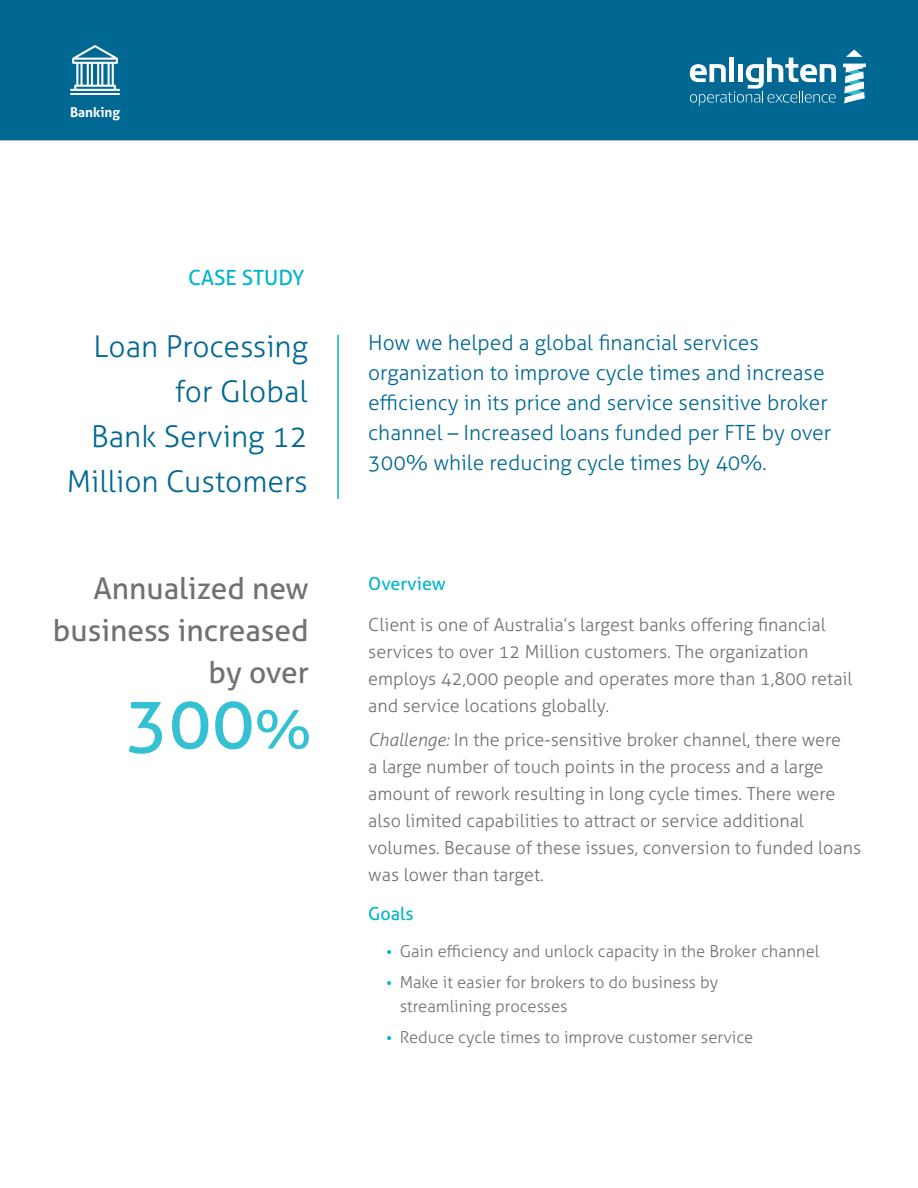
<style>
.page{position:relative;width:918px;height:1188px;background:#fff}
.page>*{position:absolute;margin:0;border:0;box-sizing:border-box;transform-origin:0 0}
.t1{font:72px "Aller";color:#35c1d4}
.t2{font:300 30px/45px "Aller";color:#006893;text-align:right}
.t3{font:30px/42px "Aller";color:#717074;text-align:right}
.t4{font:300 21px/30px "Aller";color:#006893}
.t5{font:21px "Aller";color:#00b5cb}
.t6{font:300 18px/27px "Aller";color:#717074}
.t7{font:18px "Aller";color:#00b5cb}
.t8{font:300 16.5px/30.8px "Aller";color:#717074}
.t9{font:700 13.5px "Aller";color:#fff}
.s1{font-size:54px}
.s2{font-style:italic}
</style>
<div class="page">
<div style="left:0;top:0;width:918px;height:140px;background:#006893"></div>
<svg style="left:690px;top:58px;width:146px;height:48px"></svg>
<svg style="left:846px;top:50px;width:16px;height:7px"></svg>
<svg style="left:843px;top:64px;width:22px;height:39px"></svg>
<hr style="left:70px;top:93px;width:50px;height:2px;background:#fff">
<svg style="left:70px;top:45px;width:50px;height:46px"></svg>
<hr style="left:337px;top:335px;width:2px;height:164px;background:#00b5cb">
<p class="t9" style="left:70px;top:104px;width:52px">Banking</p>
<p class="t5" style="left:188px;top:264px;width:118px">CASE STUDY</p>
<h2 class="t2" style="left:67px;top:324px;width:242px">Loan Processing for Global<br>Bank Serving 12<br>Million Customers</h2>
<h2 class="t3" style="left:53px;top:568px;width:257px">Annualized new business increased by over</h2>
<h1 class="t1" style="left:125px;top:679px;width:188px">300<span class="s1">%</span></h1>
<p class="t4" style="left:368px;top:328px;width:464px">How we helped a global financial services organization to improve cycle times and increase efficiency in its price and service sensitive broker channel – Increased loans funded per FTE by over 300% while reducing cycle times by 40%.</p>
<p class="t7" style="left:368px;top:573px;width:79px">Overview</p>
<p class="t6" style="left:368px;top:611px;width:486px">Client is one of Australia’s largest banks offering financial services to over 12 Million customers. The organization employs 42,000 people and operates more than 1,800 retail and service locations globally.</p>
<p class="t6" style="left:368px;top:726px;width:495px"><span class="s2">Challenge:</span> In the price-sensitive broker channel, there were<br>a large number of touch points in the process and a large amount of rework resulting in long cycle times. There were also limited capabilities to attract or service additional volumes. Because of these issues, conversion to funded loans was lower than target.</p>
<p class="t7" style="left:368px;top:903px;width:47px">Goals</p>
<p class="t8" style="left:400px;top:936px;width:421px">Gain efficiency and unlock capacity in the Broker channel<br>Make it easier for brokers to do business by</p>
<p class="t8" style="left:400px;top:991px;width:355px">streamlining processes<br>Reduce cycle times to improve customer service</p>
</div>
